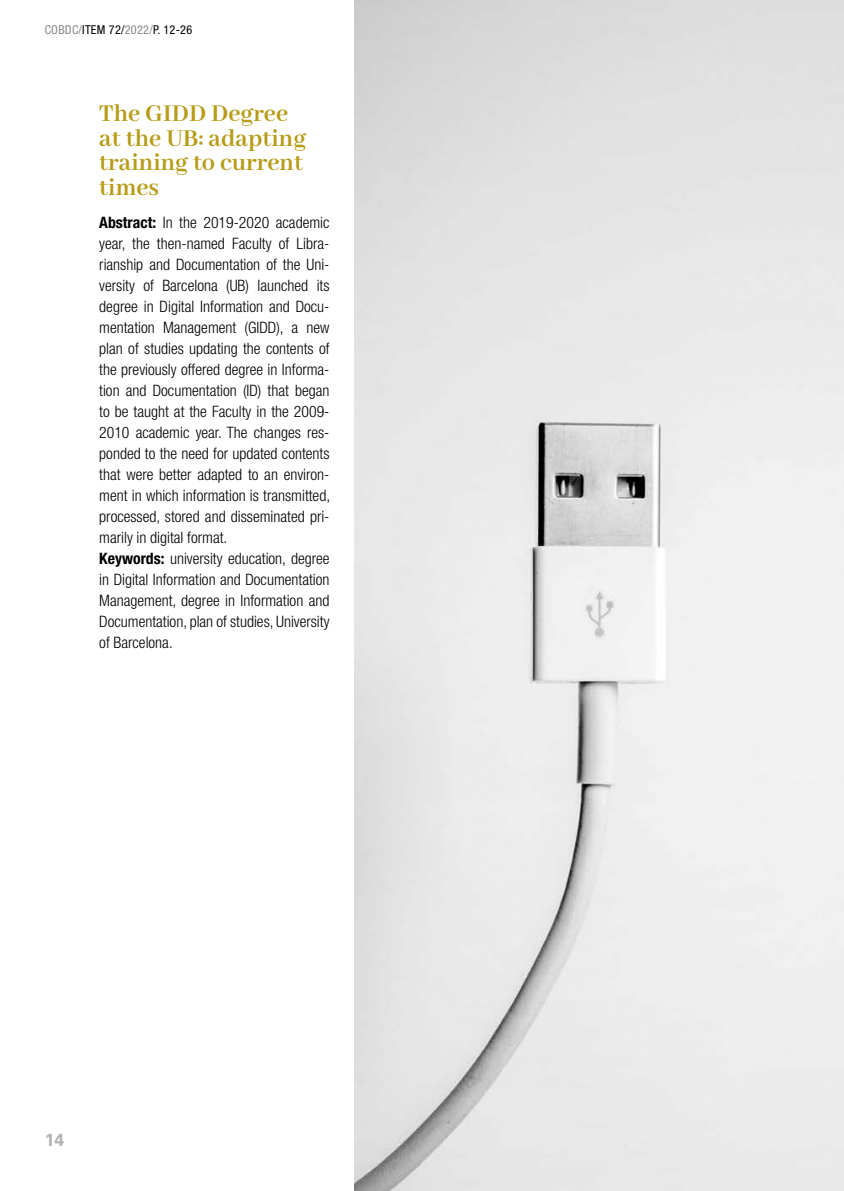
<style>
.page{position:relative;width:844px;height:1191px;background:#fff}
.page>*{position:absolute;margin:0;border:0;box-sizing:border-box;transform-origin:0 0}
.t1{font:700 26.25px/24.5px "Abhaya Libre";color:#b79c18}
.t2{font:700 17.5px "Univers LT Std";color:#b3b2b2}
.t3{font:300 condensed 15.75px/21px "Helvetica Neue LT Std";color:#000}
.t4{font:condensed 12.25px "Helvetica Neue LT Std";letter-spacing:.02em;color:#000}
.s1{color:#878787}
.s2{font-weight:700}
</style>
<div class="page">
<img style="left:354px;top:0;width:489px;height:1191px">
<p class="t4" style="left:45px;top:22px;width:149px"><span class="s1">COBDC/</span>ITEM 72/<span class="s1">2022/</span>P. 12-26</p>
<h1 class="t1" style="left:99px;top:102px;width:208px">The GIDD Degree at the UB: adapting training to current times</h1>
<p class="t3" style="left:99px;top:211px;width:232px"><span class="s2">Abstract:</span> In the 2019-2020 academic year, the then-named Faculty of Libra&shy;rianship and Documentation of the Uni&shy;versity of Barcelona (UB) launched its degree in Digital Information and Docu&shy;mentation Management (GIDD), a new plan of studies updating the contents of the previously offered degree in Informa&shy;tion and Documentation (ID) that began to be taught at the Faculty in the 2009- 2010 academic year. The changes res&shy;ponded to the need for updated contents that were better adapted to an environ&shy;ment in which information is transmitted, processed, stored and disseminated pri&shy;marily in digital format.<br><span class="s2">Keywords:</span> university education, degree in Digital Information and Documentation Management, degree in Information and Documentation, plan of studies, University of Barcelona.</p>
<p class="t2" style="left:45px;top:1129px;width:21px">14</p>
</div>
